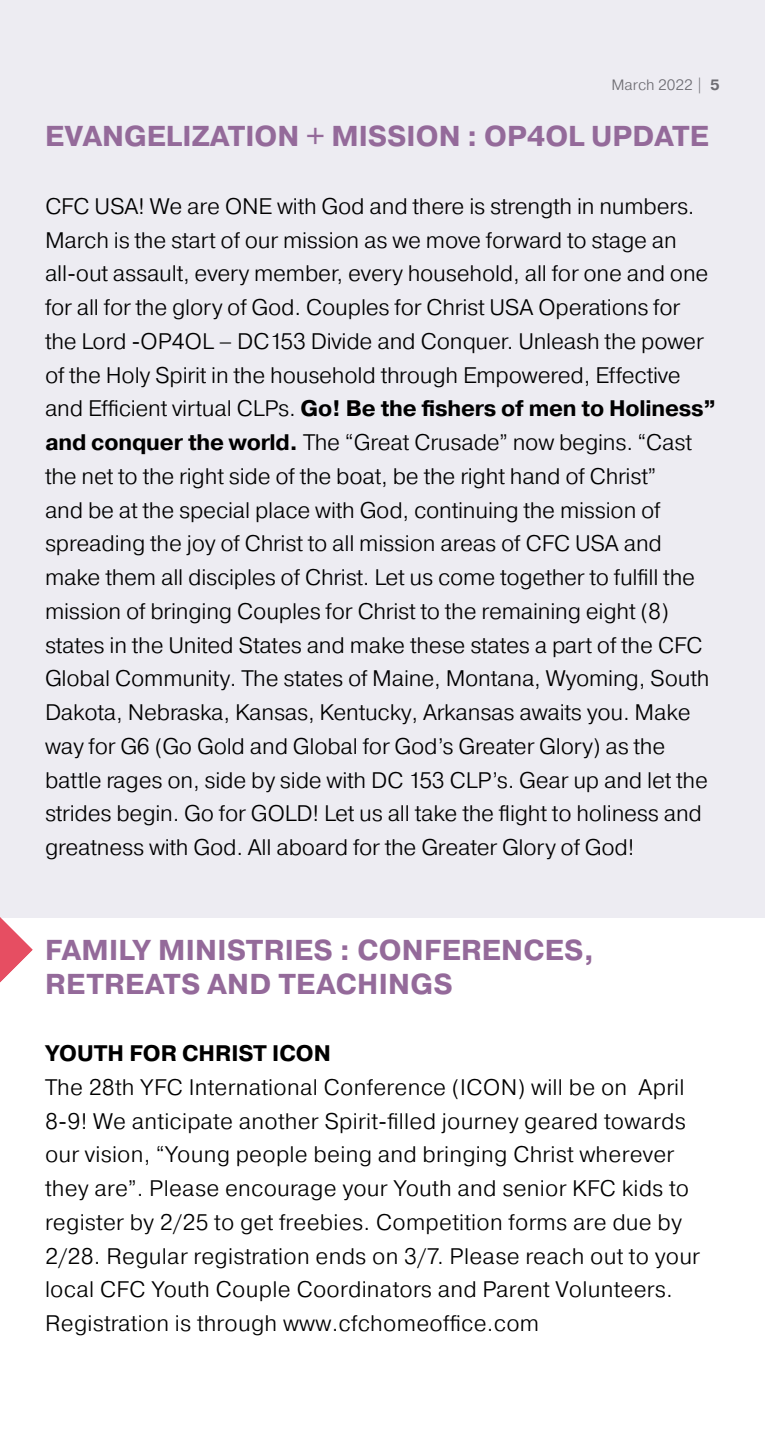
<style>
.page{position:relative;width:765px;height:1440px;background:#fff}
.page>*{position:absolute;margin:0;border:0;box-sizing:border-box;transform-origin:0 0}
.t1{font:700 28.75px/33.8px "Pragmatica";letter-spacing:.01em;color:#946a9a}
.t2{font:300 22.5px/33.8px "Pragmatica";letter-spacing:-.01em;color:#000}
.t3{font:300 22.5px/33.8px "Pragmatica";letter-spacing:.01em;color:#000}
.t4{font:700 22.5px "Pragmatica";color:#000}
.t5{font:300 15px "Pragmatica";color:#000}
.s1{font-weight:700}
</style>
<div class="page">
<div style="left:0;top:0;width:765px;height:917px;background:#edecf2"></div>
<svg style="left:0;top:917px;width:33px;height:65px"></svg>
<p class="t5" style="left:611px;top:75px;width:110px">March 2022 | <span class="s1">5</span></p>
<p class="t1" style="left:45px;top:120px;width:665px">EVANGELIZATION + MISSION : OP4OL UPDATE</p>
<p class="t2" style="left:45px;top:189px;width:673px">CFC USA! We are ONE with God and there is strength in numbers.<br>March is the start of our mission as we move forward to stage an all-out assault, every member, every household, all for one and one for all for the glory of God. Couples for Christ USA Operations for the Lord -OP4OL – DC153 Divide and Conquer. Unleash the power of the Holy Spirit in the household through Empowered, Effective and Efficient virtual CLPs. <span class="s1">Go! Be the fishers of men to Holiness” and conquer the world.</span> The “Great Crusade” now begins. “Cast the net to the right side of the boat, be the right hand of Christ”<br>and be at the special place with God, continuing the mission of spreading the joy of Christ to all mission areas of CFC USA and make them all disciples of Christ. Let us come together to fulfill the mission of bringing Couples for Christ to the remaining eight (8) states in the United States and make these states a part of the CFC Global Community. The states of Maine, Montana, Wyoming, South Dakota, Nebraska, Kansas, Kentucky, Arkansas awaits you. Make way for G6 (Go Gold and Global for God’s Greater Glory) as the battle rages on, side by side with DC 153 CLP’s. Gear up and let the strides begin. Go for GOLD! Let us all take the flight to holiness and greatness with God. All aboard for the Greater Glory of God!</p>
<p class="t1" style="left:45px;top:934px;width:551px">FAMILY MINISTRIES : CONFERENCES,<br>RETREATS AND TEACHINGS</p>
<p class="t4" style="left:45px;top:1039px;width:287px">YOUTH FOR CHRIST ICON</p>
<p class="t3" style="left:45px;top:1070px;width:657px">The 28th YFC International Conference (ICON) will be on April 8-9! We anticipate another Spirit-filled journey geared towards our vision, “Young people being and bringing Christ wherever they are”. Please encourage your Youth and senior KFC kids to register by 2/25 to get freebies. Competition forms are due by 2/28. Regular registration ends on 3/7. Please reach out to your local CFC Youth Couple Coordinators and Parent Volunteers.<br>Registration is through www.cfchomeoffice.com</p>
</div>
